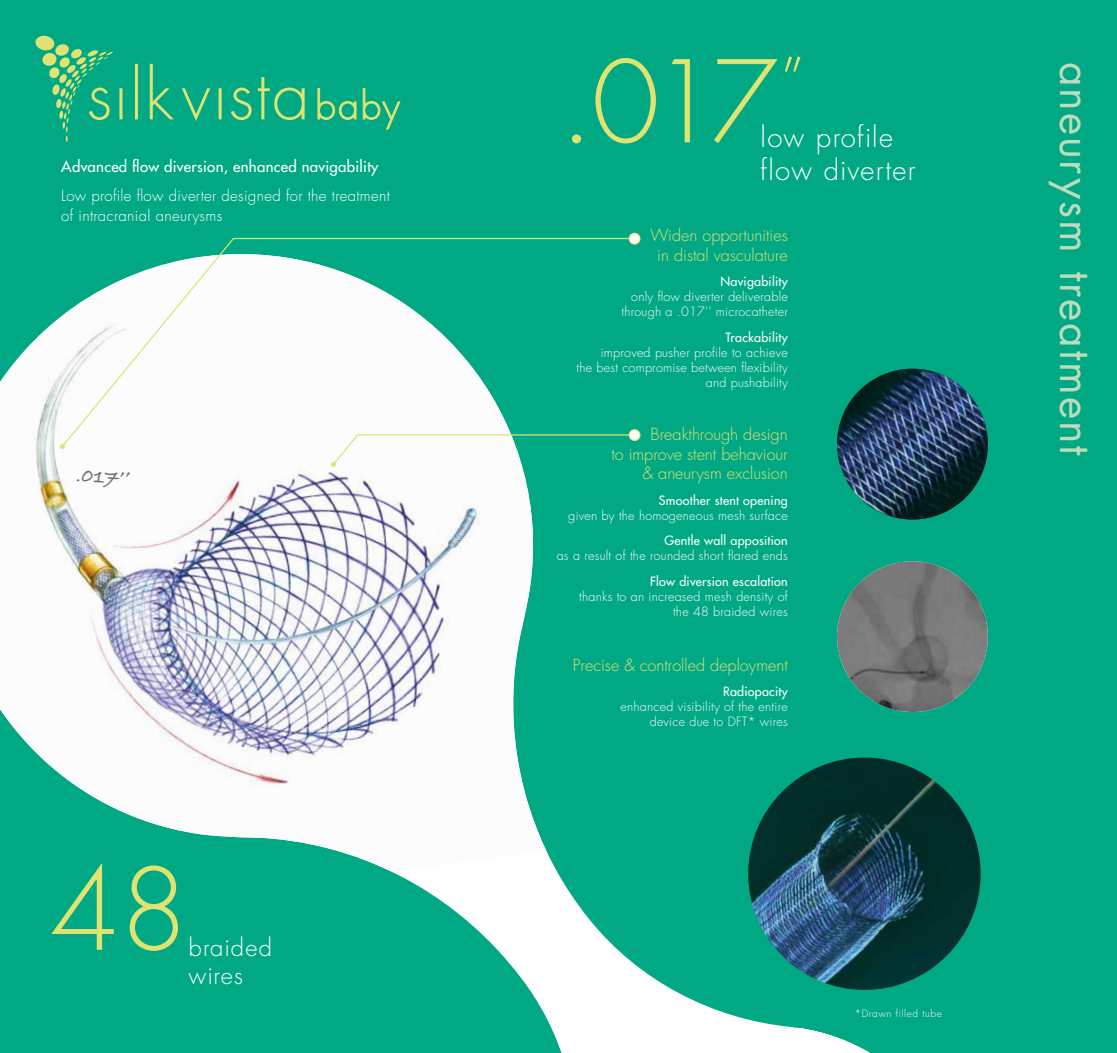
<style>
.page{position:relative;width:1117px;height:1053px;background:#fff}
.page>*{position:absolute;margin:0;border:0;box-sizing:border-box;transform-origin:0 0}
.t1{font:300 110.25px "Futura";color:#e0e371}
.t2{font:42.5px "Futura";letter-spacing:.045em;color:#bcdcbc}
.t3{font:300 27.5px/33px "Futura";letter-spacing:.045em;color:#fff}
.t4{font:300 23.75px/28.5px "Futura";letter-spacing:.04em;color:#fff}
.t5{font:700 21.25px "Bradley Hand ITC";color:#706f6f}
.t6{font:300 16.25px/19.5px "Futura";color:#e0e371;text-align:center}
.t7{font:300 15px/20px "Futura";letter-spacing:.02em;color:#fff}
.t8{font:15px "Futura";letter-spacing:.02em;color:#fff}
.t9{font:300 12.5px/15px "Futura";letter-spacing:.02em;color:#fff;text-align:right}
.t10{font:12.5px "Futura";letter-spacing:.02em;color:#fff}
.t11{font:300 10px "Futura";letter-spacing:.06em;color:#fff}
</style>
<div class="page">
<div style="left:0;top:0;width:1116px;height:1052px;background:#00a884"></div>
<svg style="left:390px;top:234px;width:591px;height:818px"></svg>
<img style="left:0;top:316px;width:553px;height:555px">
<svg style="left:61px;top:237px;width:575px;height:211px"></svg>
<svg style="left:60px;top:444px;width:5px;height:5px"></svg>
<div style="left:629px;top:233px;width:11px;height:11px;background:#fff;border-radius:50%"></div>
<div style="left:628px;top:233px;width:12px;height:11px;border:1px solid #e0e371;border-radius:50%"></div>
<svg style="left:331px;top:433px;width:306px;height:34px"></svg>
<div style="left:629px;top:429px;width:11px;height:11px;background:#fff;border-radius:50%"></div>
<div style="left:628px;top:429px;width:12px;height:12px;border:1px solid #e0e371;border-radius:50%"></div>
<img style="left:836px;top:369px;width:151px;height:150px;border-radius:75px">
<img style="left:836px;top:561px;width:151px;height:151px;border-radius:75px">
<img style="left:748px;top:757px;width:232px;height:232px;border-radius:116px">
<svg style="left:35px;top:35px;width:269px;height:107px"></svg>
<svg style="left:317px;top:88px;width:83px;height:41px"></svg>
<p class="t8" style="left:61px;top:157px;width:319px">Advanced flow diversion, enhanced navigability</p>
<p class="t7" style="left:61px;top:185px;width:330px">Low profile flow diverter designed for the treatment of intracranial aneurysms</p>
<h3 class="t5" style="left:76px;top:463px;width:56px;rotate:3deg">.017’’</h3>
<h1 class="t1" style="left:50px;top:838px;width:139px">48</h1>
<h3 class="t4" style="left:188px;top:932px;width:85px">braided wires</h3>
<h1 class="t1" style="left:559px;top:31px;width:247px">.017<sup>”</sup></h1>
<h2 class="t2" style="left:1104px;top:62px;width:395px;rotate:90deg">aneurysm treatment</h2>
<h3 class="t3" style="left:760px;top:120px;width:156px">low profile flow diverter</h3>
<h3 class="t6" style="left:650px;top:225px;width:139px">Widen opportunities in distal vasculature</h3>
<p class="t10" style="left:720px;top:273px;width:69px">Navigability</p>
<p class="t9" style="left:621px;top:289px;width:168px">only flow diverter deliverable through a .017’’ microcatheter</p>
<p class="t10" style="left:725px;top:329px;width:64px">Trackability</p>
<p class="t9" style="left:576px;top:345px;width:213px">improved pusher profile to achieve<br>the best compromise between flexibility and pushability</p>
<h3 class="t6" style="left:611px;top:424px;width:178px;text-align:right">Breakthrough design<br>to improve stent behaviour &amp; aneurysm exclusion</h3>
<p class="t10" style="left:658px;top:492px;width:130px">Smoother stent opening</p>
<p class="t9" style="left:568px;top:507px;width:221px">given by the homogeneous mesh surface</p>
<p class="t10" style="left:664px;top:532px;width:125px">Gentle wall apposition</p>
<p class="t9" style="left:556px;top:548px;width:232px">as a result of the rounded short flared ends</p>
<p class="t10" style="left:650px;top:573px;width:139px">Flow diversion escalation</p>
<p class="t9" style="left:579px;top:589px;width:210px">thanks to an increased mesh density of the 48 braided wires</p>
<h3 class="t6" style="left:572px;top:655px;width:216px">Precise &amp; controlled deployment</h3>
<p class="t10" style="left:722px;top:683px;width:66px">Radiopacity</p>
<p class="t9" style="left:620px;top:699px;width:169px">enhanced visibility of the entire device due to DFT* wires</p>
<p class="t11" style="left:854px;top:1006px;width:88px">*Drawn filled tube</p>
</div>
